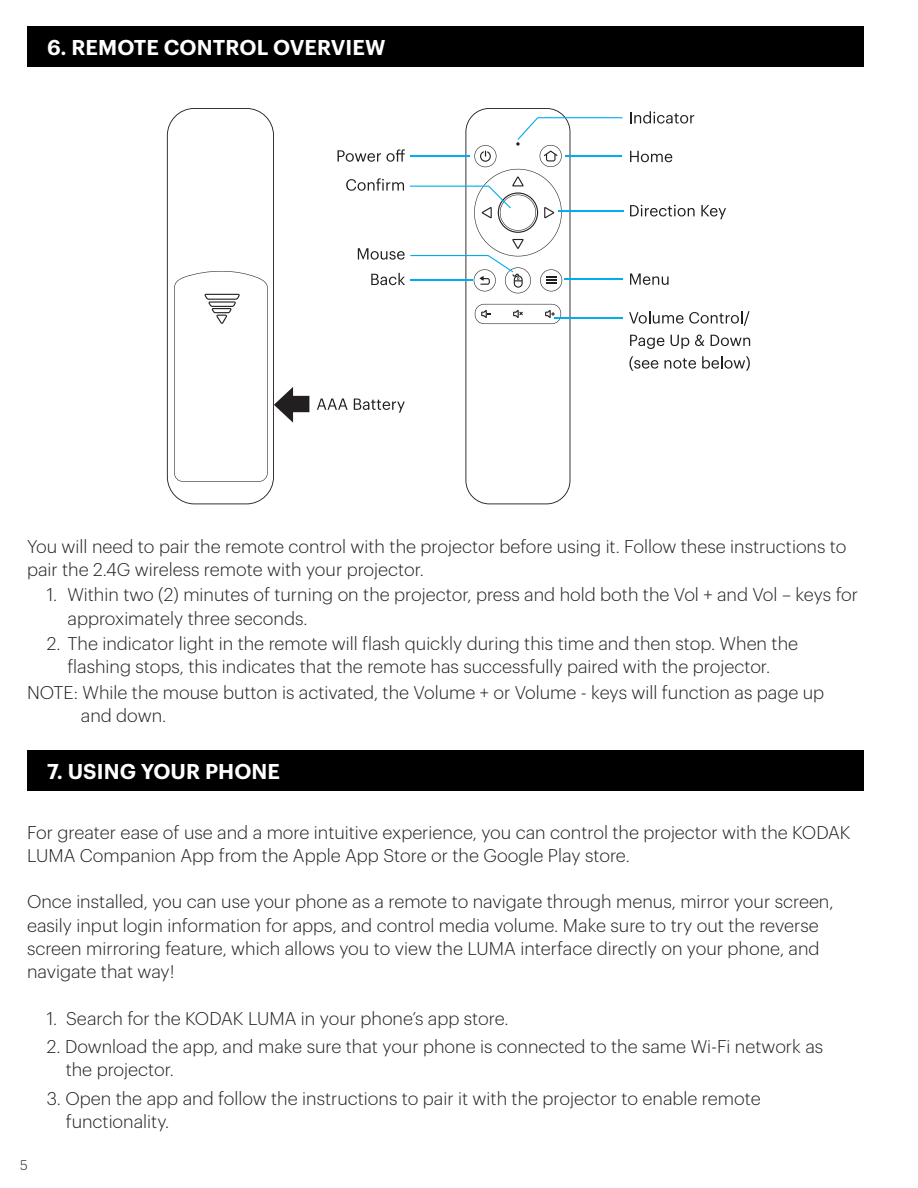
<style>
.page{position:relative;width:918px;height:1188px;background:#fff}
.page>*{position:absolute;margin:0;border:0;box-sizing:border-box;transform-origin:0 0}
.t1{font:600 21px "Graphik";letter-spacing:.005em;color:#fff}
.t2{font:300 18px/23.2px "Graphik";color:#231f20}
.t3{font:300 13.5px "Graphik";color:#231f20}
</style>
<div class="page">
<div style="left:27px;top:26px;width:837px;height:40px;background:#000001"></div>
<div style="left:27px;top:751px;width:837px;height:40px;background:#000001"></div>
<svg style="left:167px;top:108px;width:142px;height:396px"></svg>
<svg style="left:630px;top:111px;width:64px;height:13px"></svg>
<svg style="left:630px;top:151px;width:42px;height:11px"></svg>
<svg style="left:630px;top:205px;width:65px;height:12px"></svg>
<svg style="left:701px;top:205px;width:25px;height:14px"></svg>
<svg style="left:630px;top:274px;width:39px;height:11px"></svg>
<svg style="left:629px;top:311px;width:121px;height:15px"></svg>
<svg style="left:630px;top:335px;width:34px;height:14px"></svg>
<svg style="left:671px;top:335px;width:18px;height:14px"></svg>
<svg style="left:695px;top:335px;width:9px;height:11px"></svg>
<svg style="left:711px;top:335px;width:39px;height:11px"></svg>
<svg style="left:629px;top:356px;width:29px;height:15px"></svg>
<svg style="left:665px;top:358px;width:31px;height:11px"></svg>
<svg style="left:702px;top:356px;width:48px;height:15px"></svg>
<hr style="left:558px;top:211px;width:66px;height:1px;background:#00aeef">
<hr style="left:564px;top:279px;width:59px;height:1px;background:#00aeef">
<hr style="left:555px;top:317px;width:68px;height:2px;background:#00aeef">
<svg style="left:317px;top:108px;width:305px;height:396px"></svg>
<hr style="left:410px;top:279px;width:63px;height:1px;background:#00aeef">
<p class="t1" style="left:47px;top:31px;width:340px">6. REMOTE CONTROL OVERVIEW</p>
<p class="t2" style="left:27px;top:533px;width:821px">You will need to pair the remote control with the projector before using it. Follow these instructions to pair the 2.4G wireless remote with your projector.</p>
<p class="t2" style="left:68px;top:582px;width:792px;text-indent:-21px">1. Within two (2) minutes of turning on the projector, press and hold both the Vol + and Vol – keys for approximately three seconds.</p>
<p class="t2" style="left:47px;top:631px;width:753px;text-align:center">2. The indicator light in the remote will flash quickly during this time and then stop. When the flashing stops, this indicates that the remote has successfully paired with the projector.</p>
<p class="t2" style="left:81px;top:679px;width:745px;text-indent:-54px">NOTE: While the mouse button is activated, the Volume + or Volume - keys will function as page up and down.</p>
<p class="t1" style="left:47px;top:756px;width:234px">7. USING YOUR PHONE</p>
<p class="t2" style="left:27px;top:819px;width:825px">For greater ease of use and a more intuitive experience, you can control the projector with the KODAK<br>LUMA Companion App from the Apple App Store or the Google Play store.</p>
<p class="t2" style="left:27px;top:889px;width:808px">Once installed, you can use your phone as a remote to navigate through menus, mirror your screen, easily input login information for apps, and control media volume. Make sure to try out the reverse screen mirroring feature, which allows you to view the LUMA interface directly on your phone, and navigate that way!</p>
<p class="t2" style="left:47px;top:1005px;width:463px">1. Search for the KODAK LUMA in your phone’s app store.</p>
<p class="t2" style="left:66px;top:1034px;width:759px;text-indent:-19px">2. Download the app, and make sure that your phone is connected to the same Wi-Fi network as the projector.</p>
<p class="t2" style="left:66px;top:1085px;width:697px;text-indent:-19px">3. Open the app and follow the instructions to pair it with the projector to enable remote functionality.</p>
<p class="t3" style="left:20px;top:1155px;width:9px">5</p>
</div>
